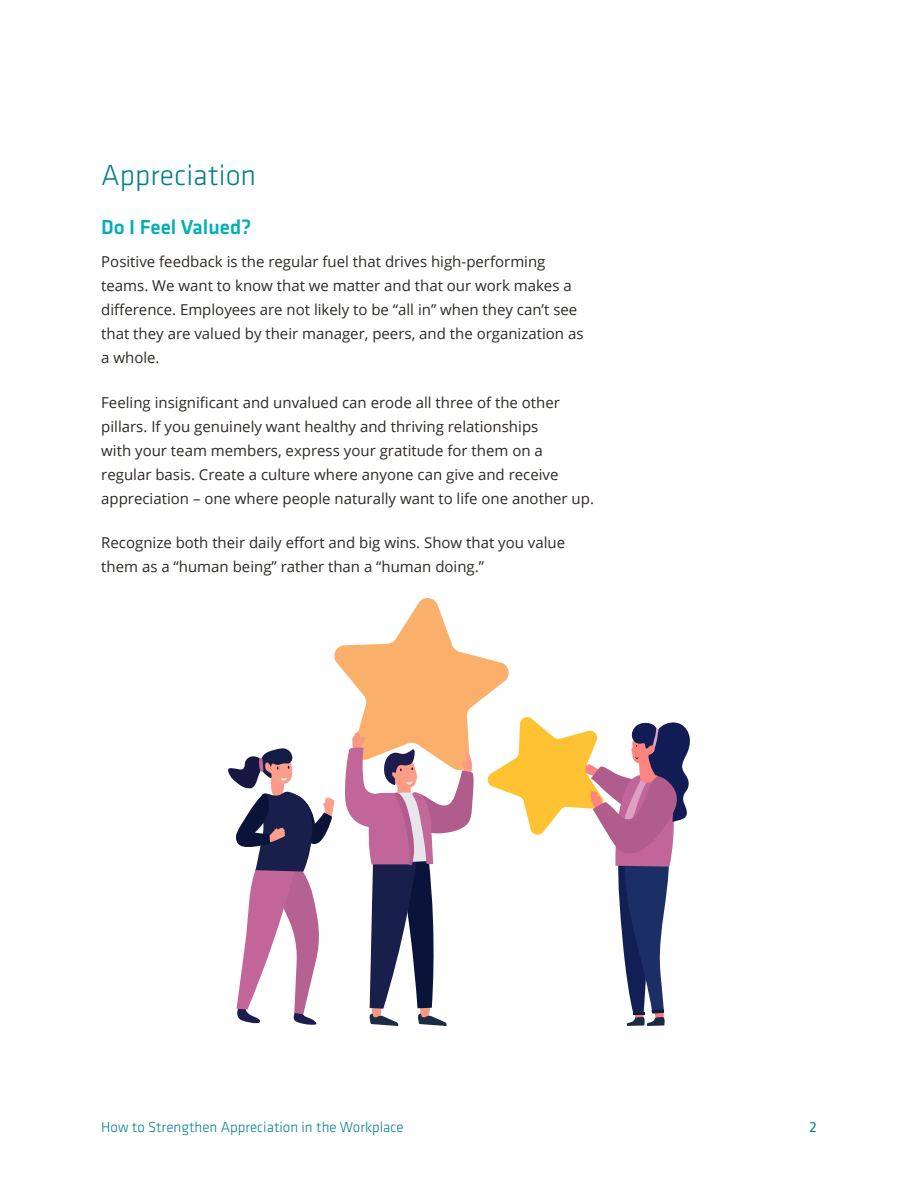
<style>
.page{position:relative;width:918px;height:1188px;background:#fff}
.page>*{position:absolute;margin:0;border:0;box-sizing:border-box;transform-origin:0 0}
.t1{font:300 30px "Klavika Basic";color:#00808f}
.t2{font:500 21px "Klavika Basic";color:#00afb7}
.t3{font:15px/24px "Open Sans";color:#2d2926}
.t4{font:300 15px "Klavika Basic";color:#00808f}
.t5{font:15px "Klavika Basic";color:#00808f}
</style>
<div class="page">
<svg style="left:228px;top:598px;width:462px;height:428px"></svg>
<h1 class="t1" style="left:101px;top:156px;width:157px">Appreciation</h1>
<h2 class="t2" style="left:101px;top:213px;width:152px">Do I Feel Valued?</h2>
<p class="t3" style="left:101px;top:250px;width:484px">Positive feedback is the regular fuel that drives high-performing teams. We want to know that we matter and that our work makes a difference. Employees are not likely to be “all in” when they can’t see that they are valued by their manager, peers, and the organization as a whole.</p>
<p class="t3" style="left:101px;top:390px;width:494px">Feeling insignificant and unvalued can erode all three of the other pillars. If you genuinely want healthy and thriving relationships<br>with your team members, express your gratitude for them on a regular basis. Create a culture where anyone can give and receive appreciation – one where people naturally want to life one another up.</p>
<p class="t3" style="left:101px;top:530px;width:465px">Recognize both their daily effort and big wins. Show that you value them as a “human being” rather than a “human doing.”</p>
<p class="t4" style="left:101px;top:1118px;width:304px">How to Strengthen Appreciation in the Workplace</p>
<p class="t5" style="left:809px;top:1117px;width:9px">2</p>
</div>
